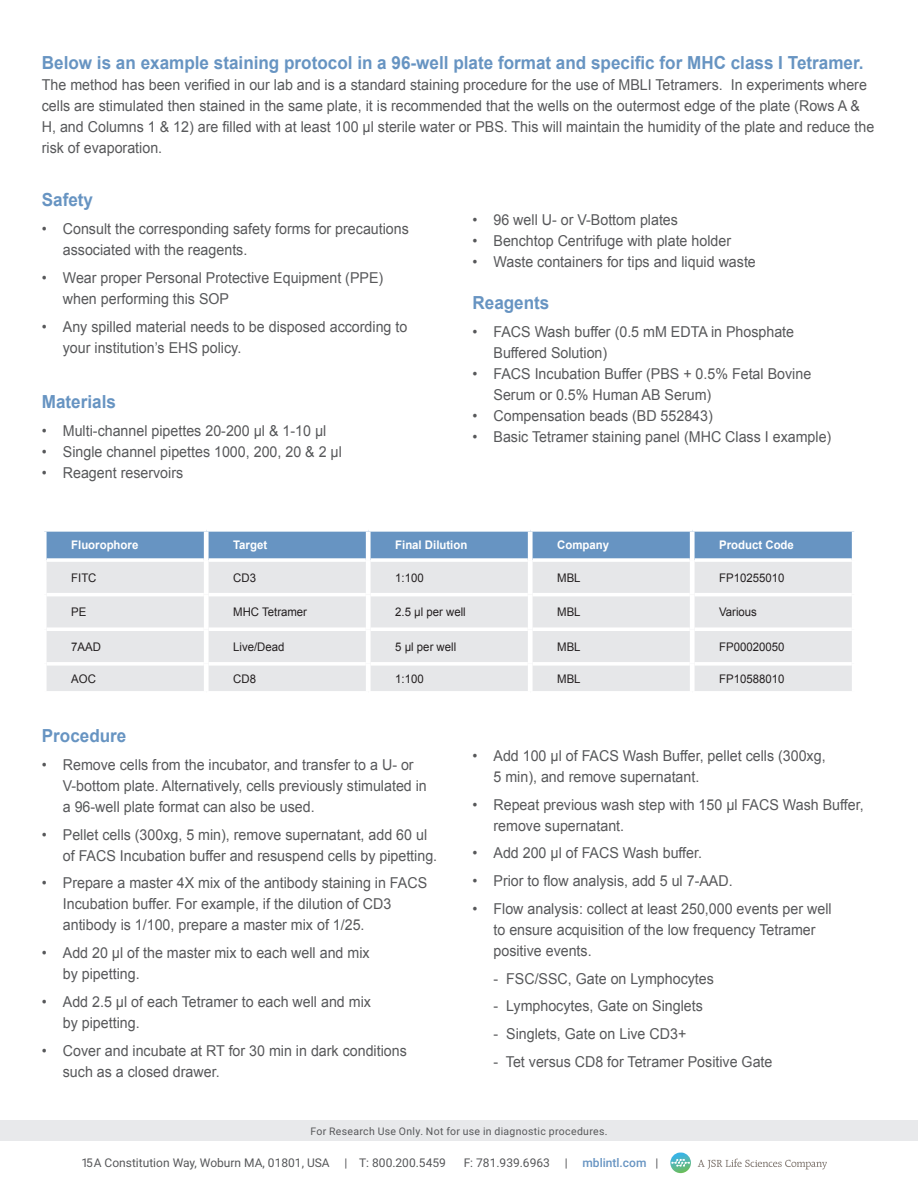
<style>
.page{position:relative;width:918px;height:1188px;background:#fff}
.page>*{position:absolute;margin:0;border:0;box-sizing:border-box;transform-origin:0 0}
.t1{font:700 18px "Arial";color:#6794c2;scale:.95 1}
.t2{font:15px/21px "Arial";color:#57585a;scale:.95 1}
.t3{font:12px "Roboto";color:#57585a}
.t4{font:11.85px "Arial";color:#231f20;scale:.96 1}
.t5{font:700 11.85px "Arial";color:#fff;scale:.96 1}
.t6{font:10.5px "Roboto";letter-spacing:.03em;color:#57585a}
.s1{font-weight:500;color:#6794c2}
</style>
<div class="page">
<svg style="left:698px;top:1159px;width:129px;height:10px"></svg>
<svg style="left:670px;top:1153px;width:21px;height:20px"></svg>
<div style="left:0;top:1120px;width:918px;height:21px;background:#e6e7e9"></div>
<div style="left:47px;top:532px;width:805px;height:26px;background:#6794c2"></div>
<div style="left:47px;top:562px;width:805px;height:129px;background:#e6e7e9"></div>
<svg style="left:44px;top:531px;width:162px;height:1px"></svg>
<svg style="left:206px;top:530px;width:162px;height:2px"></svg>
<svg style="left:368px;top:530px;width:162px;height:2px"></svg>
<svg style="left:530px;top:530px;width:162px;height:2px"></svg>
<svg style="left:692px;top:530px;width:162px;height:2px"></svg>
<svg style="left:47px;top:558px;width:157px;height:2px"></svg>
<svg style="left:209px;top:558px;width:157px;height:2px"></svg>
<svg style="left:371px;top:558px;width:157px;height:2px"></svg>
<svg style="left:533px;top:558px;width:157px;height:2px"></svg>
<svg style="left:695px;top:558px;width:157px;height:2px"></svg>
<hr style="left:47px;top:593px;width:157px;height:3px;background:#fff">
<hr style="left:209px;top:593px;width:157px;height:3px;background:#fff">
<hr style="left:371px;top:593px;width:157px;height:3px;background:#fff">
<hr style="left:533px;top:593px;width:157px;height:3px;background:#fff">
<hr style="left:695px;top:593px;width:157px;height:3px;background:#fff">
<hr style="left:47px;top:627px;width:157px;height:4px;background:#fff">
<hr style="left:209px;top:627px;width:157px;height:4px;background:#fff">
<hr style="left:371px;top:627px;width:157px;height:4px;background:#fff">
<hr style="left:533px;top:627px;width:157px;height:4px;background:#fff">
<hr style="left:695px;top:627px;width:157px;height:4px;background:#fff">
<hr style="left:47px;top:662px;width:157px;height:4px;background:#fff">
<hr style="left:209px;top:662px;width:157px;height:4px;background:#fff">
<hr style="left:371px;top:662px;width:157px;height:4px;background:#fff">
<hr style="left:533px;top:662px;width:157px;height:4px;background:#fff">
<hr style="left:695px;top:662px;width:157px;height:4px;background:#fff">
<div style="left:204px;top:532px;width:5px;height:28px;background:#fff"></div>
<div style="left:366px;top:532px;width:5px;height:28px;background:#fff"></div>
<div style="left:528px;top:532px;width:5px;height:28px;background:#fff"></div>
<div style="left:690px;top:532px;width:5px;height:28px;background:#fff"></div>
<div style="left:204px;top:560px;width:5px;height:35px;background:#fff"></div>
<div style="left:366px;top:560px;width:5px;height:35px;background:#fff"></div>
<div style="left:528px;top:560px;width:5px;height:35px;background:#fff"></div>
<div style="left:690px;top:560px;width:5px;height:35px;background:#fff"></div>
<div style="left:204px;top:595px;width:5px;height:34px;background:#fff"></div>
<div style="left:366px;top:595px;width:5px;height:34px;background:#fff"></div>
<div style="left:528px;top:595px;width:5px;height:34px;background:#fff"></div>
<div style="left:690px;top:595px;width:5px;height:34px;background:#fff"></div>
<div style="left:204px;top:629px;width:5px;height:35px;background:#fff"></div>
<div style="left:366px;top:629px;width:5px;height:35px;background:#fff"></div>
<div style="left:528px;top:629px;width:5px;height:35px;background:#fff"></div>
<div style="left:690px;top:629px;width:5px;height:35px;background:#fff"></div>
<div style="left:204px;top:664px;width:5px;height:27px;background:#fff"></div>
<div style="left:366px;top:664px;width:5px;height:27px;background:#fff"></div>
<div style="left:528px;top:664px;width:5px;height:27px;background:#fff"></div>
<div style="left:690px;top:664px;width:5px;height:27px;background:#fff"></div>
<p class="t1" style="left:42px;top:51px;width:866px">Below is an example staining protocol in a 96-well plate format and specific for MHC class I Tetramer.</p>
<p class="t2" style="left:42px;top:75px;width:878px">The method has been verified in our lab and is a standard staining procedure for the use of MBLI Tetramers. In experiments where cells are stimulated then stained in the same plate, it is recommended that the wells on the outermost edge of the plate (Rows A &amp; H, and Columns 1 &amp; 12) are filled with at least 100 µl sterile water or PBS. This will maintain the humidity of the plate and reduce the risk of evaporation.</p>
<p class="t1" style="left:42px;top:188px;width:56px">Safety</p>
<p class="t2" style="left:63px;top:219px;width:366px;text-indent:-21px">• Consult the corresponding safety forms for precautions associated with the reagents.</p>
<p class="t2" style="left:63px;top:267px;width:339px;text-indent:-21px">• Wear proper Personal Protective Equipment (PPE) when performing this SOP</p>
<p class="t2" style="left:63px;top:316px;width:364px;text-indent:-21px">• Any spilled material needs to be disposed according to your institution’s EHS policy.</p>
<p class="t1" style="left:42px;top:390px;width:80px">Materials</p>
<p class="t2" style="left:42px;top:420px;width:301px">• Multi-channel pipettes 20-200 µl &amp; 1-10 µl</p>
<p class="t2" style="left:42px;top:441px;width:317px">• Single channel pipettes 1000, 200, 20 &amp; 2 µl</p>
<p class="t2" style="left:42px;top:462px;width:150px">• Reagent reservoirs</p>
<p class="t2" style="left:472px;top:210px;width:218px">• 96 well U- or V-Bottom plates</p>
<p class="t2" style="left:472px;top:231px;width:274px">• Benchtop Centrifuge with plate holder</p>
<p class="t2" style="left:472px;top:252px;width:300px">• Waste containers for tips and liquid waste</p>
<p class="t1" style="left:472px;top:291px;width:83px">Reagents</p>
<p class="t2" style="left:494px;top:321px;width:318px;text-indent:-21px">• FACS Wash buffer (0.5 mM EDTA in Phosphate<br>Buffered Solution)</p>
<p class="t2" style="left:494px;top:363px;width:336px;text-indent:-21px">• FACS Incubation Buffer (PBS + 0.5% Fetal Bovine<br>Serum or 0.5% Human AB Serum)</p>
<p class="t2" style="left:472px;top:405px;width:255px">• Compensation beads (BD 552843)</p>
<p class="t2" style="left:472px;top:426px;width:379px">• Basic Tetramer staining panel (MHC Class I example)</p>
<p class="t5" style="left:71px;top:537px;width:71px">Fluorophore</p>
<p class="t5" style="left:233px;top:537px;width:37px">Target</p>
<p class="t5" style="left:395px;top:537px;width:77px">Final Dilution</p>
<p class="t5" style="left:557px;top:537px;width:56px">Company</p>
<p class="t5" style="left:719px;top:537px;width:79px">Product Code</p>
<p class="t4" style="left:71px;top:570px;width:28px">FITC</p>
<p class="t4" style="left:233px;top:570px;width:25px">CD3</p>
<p class="t4" style="left:395px;top:570px;width:31px">1:100</p>
<p class="t4" style="left:557px;top:570px;width:26px">MBL</p>
<p class="t4" style="left:719px;top:570px;width:70px">FP10255010</p>
<p class="t4" style="left:71px;top:604px;width:17px">PE</p>
<p class="t4" style="left:233px;top:604px;width:78px">MHC Tetramer</p>
<p class="t4" style="left:395px;top:604px;width:75px">2.5 µl per well</p>
<p class="t4" style="left:557px;top:604px;width:26px">MBL</p>
<p class="t4" style="left:719px;top:604px;width:41px">Various</p>
<p class="t4" style="left:71px;top:639px;width:33px">7AAD</p>
<p class="t4" style="left:233px;top:639px;width:55px">Live/Dead</p>
<p class="t4" style="left:395px;top:639px;width:65px">5 µl per well</p>
<p class="t4" style="left:557px;top:639px;width:26px">MBL</p>
<p class="t4" style="left:719px;top:639px;width:70px">FP00020050</p>
<p class="t4" style="left:71px;top:671px;width:27px">AOC</p>
<p class="t4" style="left:233px;top:671px;width:25px">CD8</p>
<p class="t4" style="left:395px;top:671px;width:31px">1:100</p>
<p class="t4" style="left:557px;top:671px;width:26px">MBL</p>
<p class="t4" style="left:719px;top:671px;width:70px">FP10588010</p>
<p class="t1" style="left:42px;top:724px;width:91px">Procedure</p>
<p class="t2" style="left:63px;top:754px;width:385px;text-indent:-21px">• Remove cells from the incubator, and transfer to a U- or<br>V-bottom plate. Alternatively, cells previously stimulated in a 96-well plate format can also be used.</p>
<p class="t2" style="left:63px;top:824px;width:396px;text-indent:-21px">• Pellet cells (300xg, 5 min), remove supernatant, add 60 ul of FACS Incubation buffer and resuspend cells by pipetting.</p>
<p class="t2" style="left:63px;top:873px;width:385px;text-indent:-21px">• Prepare a master 4X mix of the antibody staining in FACS<br>Incubation buffer. For example, if the dilution of CD3 antibody is 1/100, prepare a master mix of 1/25.</p>
<p class="t2" style="left:63px;top:942px;width:324px;text-indent:-21px">• Add 20 µl of the master mix to each well and mix by pipetting.</p>
<p class="t2" style="left:63px;top:991px;width:326px;text-indent:-21px">• Add 2.5 µl of each Tetramer to each well and mix by pipetting.</p>
<p class="t2" style="left:63px;top:1040px;width:364px;text-indent:-21px">• Cover and incubate at RT for 30 min in dark conditions such as a closed drawer.</p>
<p class="t2" style="left:494px;top:745px;width:351px;text-indent:-21px">• Add 100 µl of FACS Wash Buffer, pellet cells (300xg,<br>5 min), and remove supernatant.</p>
<p class="t2" style="left:494px;top:794px;width:391px;text-indent:-21px">• Repeat previous wash step with 150 µl FACS Wash Buffer, remove supernatant.</p>
<p class="t2" style="left:472px;top:843px;width:243px">• Add 200 µl of FACS Wash buffer.</p>
<p class="t2" style="left:472px;top:871px;width:275px">• Prior to flow analysis, add 5 ul 7-AAD.</p>
<p class="t2" style="left:494px;top:898px;width:357px;text-indent:-21px">• Flow analysis: collect at least 250,000 events per well to ensure acquisition of the low frequency Tetramer positive events.</p>
<p class="t2" style="left:494px;top:968px;width:234px">- FSC/SSC, Gate on Lymphocytes</p>
<p class="t2" style="left:494px;top:996px;width:222px">- Lymphocytes, Gate on Singlets</p>
<p class="t2" style="left:494px;top:1024px;width:205px">- Singlets, Gate on Live CD3+</p>
<p class="t2" style="left:494px;top:1051px;width:295px">- Tet versus CD8 for Tetramer Positive Gate</p>
<p class="t6" style="left:310px;top:1124px;width:299px">For Research Use Only. Not for use in diagnostic procedures.</p>
<p class="t3" style="left:81px;top:1154px;width:366px">15A Constitution Way, Woburn MA, 01801, USA | T: 800.200.5459</p>
<p class="t3" style="left:464px;top:1154px;width:196px">F: 781.939.6963 | <span class="s1">mblintl.com</span> |</p>
</div>
